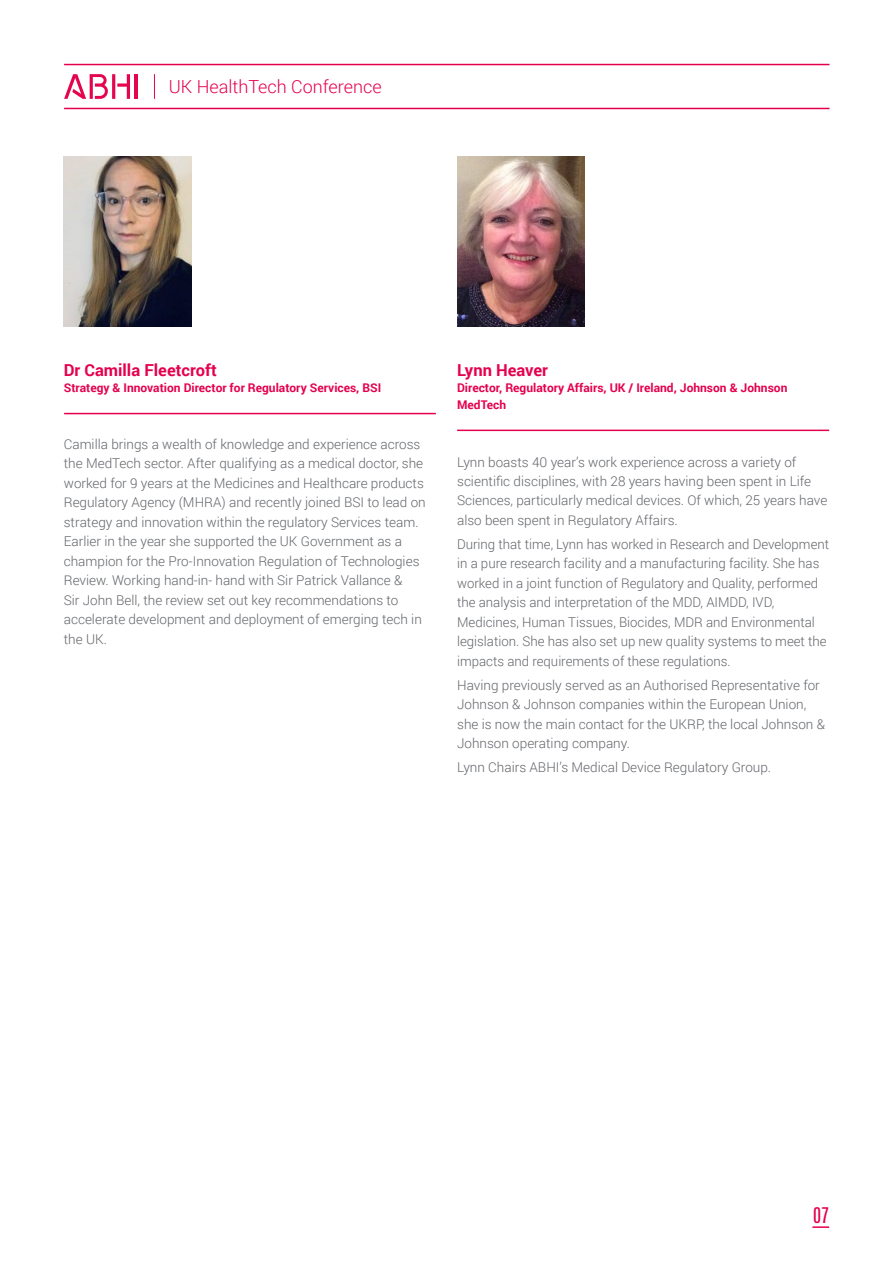
<style>
.page{position:relative;width:893px;height:1263px;background:#fff}
.page>*{position:absolute;margin:0;border:0;box-sizing:border-box;transform-origin:0 0}
.t1{font:300 18px "Roboto";color:#e5004e}
.t2{font:18px "Antonio";color:#e5004e}
.t3{font:700 16.5px "Roboto";color:#e5004e}
.t4{font:300 13.5px/19.5px "Roboto";color:#62656a}
.t5{font:700 12px/16.5px "Roboto";color:#e5004e}
</style>
<div class="page">
<hr style="left:64px;top:64px;width:765px;height:1px;background:#e5004e">
<hr style="left:64px;top:108px;width:765px;height:1px;background:#e5004e">
<svg style="left:154px;top:74px;width:1px;height:25px"></svg>
<svg style="left:117px;top:74px;width:13px;height:25px"></svg>
<hr style="left:112px;top:74px;width:3px;height:25px;background:#e5054e">
<hr style="left:134px;top:74px;width:4px;height:25px;background:#e5054e">
<svg style="left:64px;top:74px;width:44px;height:25px"></svg>
<svg style="left:812px;top:1226px;width:17px;height:2px"></svg>
<hr style="left:457px;top:430px;width:372px;height:1px;background:#e5004e">
<img style="left:457px;top:156px;width:128px;height:170px">
<hr style="left:64px;top:413px;width:372px;height:1px;background:#e5004e">
<img style="left:64px;top:156px;width:127px;height:170px">
<h1 class="t1" style="left:169px;top:74px;width:214px">UK HealthTech Conference</h1>
<p class="t3" style="left:64px;top:358px;width:154px">Dr Camilla Fleetcroft</p>
<p class="t5" style="left:64px;top:379px;width:319px">Strategy &amp; Innovation Director for Regulatory Services, BSI</p>
<p class="t4" style="left:64px;top:434px;width:363px">Camilla brings a wealth of knowledge and experience across the MedTech sector. After qualifying as a medical doctor, she worked for 9 years at the Medicines and Healthcare products Regulatory Agency (MHRA) and recently joined BSI to lead on strategy and innovation within the regulatory Services team.<br>Earlier in the year she supported the UK Government as a champion for the Pro-Innovation Regulation of Technologies Review. Working hand-in- hand with Sir Patrick Vallance &amp;<br>Sir John Bell, the review set out key recommendations to accelerate development and deployment of emerging tech in the UK.</p>
<p class="t3" style="left:457px;top:358px;width:92px">Lynn Heaver</p>
<p class="t5" style="left:457px;top:379px;width:332px">Director, Regulatory Affairs, UK / Ireland, Johnson &amp; Johnson<br>MedTech</p>
<p class="t4" style="left:457px;top:451px;width:372px">Lynn boasts 40 year’s work experience across a variety of scientific disciplines, with 28 years having been spent in Life Sciences, particularly medical devices. Of which, 25 years have also been spent in Regulatory Affairs.</p>
<p class="t4" style="left:457px;top:534px;width:374px">During that time, Lynn has worked in Research and Development in a pure research facility and a manufacturing facility. She has worked in a joint function of Regulatory and Quality, performed the analysis and interpretation of the MDD, AIMDD, IVD, Medicines, Human Tissues, Biocides, MDR and Environmental legislation. She has also set up new quality systems to meet the impacts and requirements of these regulations.</p>
<p class="t4" style="left:457px;top:674px;width:369px">Having previously served as an Authorised Representative for Johnson &amp; Johnson companies within the European Union, she is now the main contact for the UKRP, the local Johnson &amp; Johnson operating company.</p>
<p class="t4" style="left:457px;top:757px;width:316px">Lynn Chairs ABHI’s Medical Device Regulatory Group.</p>
<h1 class="t2" style="left:813px;top:1201px;width:17px">07</h1>
</div>
